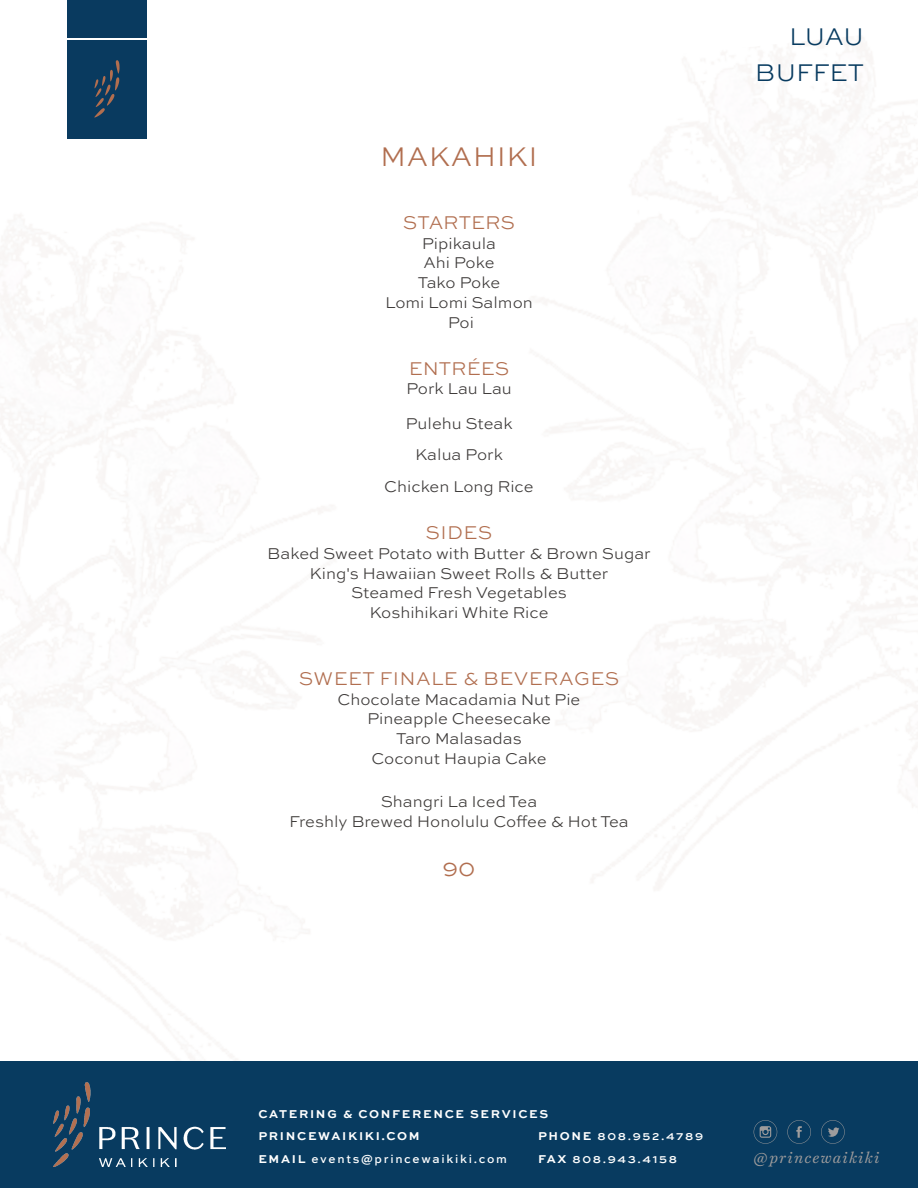
<style>
.page{position:relative;width:918px;height:1188px;background:#fff}
.page>*{position:absolute;margin:0;border:0;box-sizing:border-box;transform-origin:0 0}
.t1{font:300 28.5px "Sweet Sans";letter-spacing:.02em;color:#b16e4f}
.t2{font:300 25.5px "Sweet Sans";color:#083b60}
.t3{font:300 24px "Sweet Sans";color:#b16e4f}
.t4{font:300 19.5px "Sweet Sans";letter-spacing:.02em;color:#b16e4f}
.t5{font:300 19.5px "Sweet Sans";color:#b16e4f}
.t6{font:300 16.5px "Sweet Sans";color:#3c3938}
.t7{font:300 16.5px "Sweet Sans";color:#3d3a38}
.t8{font:italic 15px "Harriet Text";letter-spacing:.08em;color:#9e9c9c}
.t9{font:500 12px "Sweet Sans";letter-spacing:.14em;color:#fff}
.t10{font:700 12px "Sweet Sans";letter-spacing:.14em;color:#fff}
.s1{font-weight:700}
</style>
<div class="page">
<img style="left:0;top:215px;width:417px;height:847px">
<div style="left:67px;top:0;width:80px;height:38px;background:#093a5f"></div>
<div style="left:67px;top:40px;width:80px;height:100px;background:#093a5f"></div>
<svg style="left:94px;top:60px;width:26px;height:58px"></svg>
<div style="left:0;top:1062px;width:918px;height:126px;background:#083b60"></div>
<svg style="left:754px;top:1120px;width:91px;height:24px"></svg>
<img style="left:53px;top:1082px;width:172px;height:84px">
<p class="t1" style="left:380px;top:140px;width:159px">MAKAHIKI</p>
<p class="t5" style="left:403px;top:211px;width:114px">STARTERS</p>
<p class="t6" style="left:422px;top:234px;width:76px">Pipikaula</p>
<p class="t6" style="left:424px;top:254px;width:72px">Ahi Poke</p>
<p class="t6" style="left:418px;top:273px;width:84px">Tako Poke</p>
<p class="t6" style="left:385px;top:293px;width:149px">Lomi Lomi Salmon</p>
<p class="t6" style="left:448px;top:313px;width:28px">Poi</p>
<p class="t5" style="left:409px;top:357px;width:102px">ENTRÉES</p>
<p class="t6" style="left:406px;top:380px;width:107px">Pork Lau Lau</p>
<p class="t6" style="left:405px;top:414px;width:109px">Pulehu Steak</p>
<p class="t6" style="left:415px;top:446px;width:89px">Kalua Pork</p>
<p class="t6" style="left:384px;top:477px;width:151px">Chicken Long Rice</p>
<p class="t4" style="left:426px;top:521px;width:68px">SIDES</p>
<p class="t6" style="left:267px;top:544px;width:385px">Baked Sweet Potato with Butter &amp; Brown Sugar</p>
<p class="t6" style="left:310px;top:564px;width:300px">King's Hawaiian Sweet Rolls &amp; Butter</p>
<p class="t6" style="left:351px;top:584px;width:217px">Steamed Fresh Vegetables</p>
<p class="t6" style="left:369px;top:603px;width:181px">Koshihikari White Rice</p>
<p class="t4" style="left:299px;top:667px;width:322px">SWEET FINALE &amp; BEVERAGES</p>
<p class="t6" style="left:338px;top:690px;width:244px">Chocolate Macadamia Nut Pie</p>
<p class="t6" style="left:367px;top:710px;width:185px">Pineapple Cheesecake</p>
<p class="t6" style="left:396px;top:729px;width:127px">Taro Malasadas</p>
<p class="t6" style="left:371px;top:749px;width:177px">Coconut Haupia Cake</p>
<p class="t7" style="left:381px;top:792px;width:158px">Shangri La Iced Tea</p>
<p class="t7" style="left:289px;top:812px;width:341px">Freshly Brewed Honolulu Coffee &amp; Hot Tea</p>
<p class="t3" style="left:442px;top:854px;width:35px">90</p>
<p class="t2" style="left:789px;top:22px;width:76px">LUAU</p>
<p class="t2" style="left:755px;top:58px;width:111px">BUFFET</p>
<p class="t10" style="left:258px;top:1107px;width:291px">CATERING &amp; CONFERENCE SERVICES</p>
<p class="t10" style="left:258px;top:1129px;width:163px">PRINCEWAIKIKI.COM</p>
<p class="t9" style="left:258px;top:1152px;width:250px"><span class="s1">EMAIL</span> events@princewaikiki.com</p>
<p class="t9" style="left:538px;top:1129px;width:167px"><span class="s1">PHONE</span> 808.952.4789</p>
<p class="t9" style="left:538px;top:1152px;width:141px"><span class="s1">FAX</span> 808.943.4158</p>
<p class="t8" style="left:754px;top:1147px;width:127px">@princewaikiki</p>
</div>
